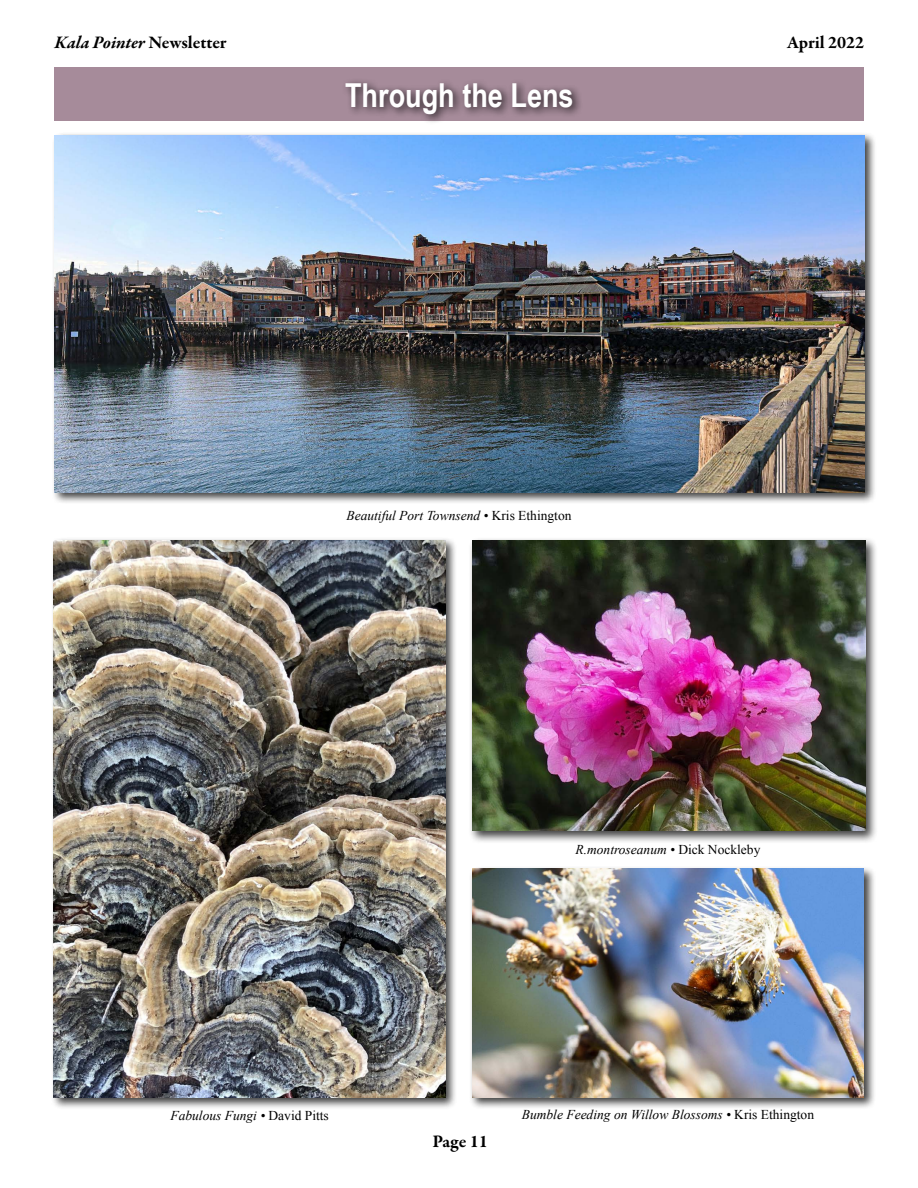
<style>
.page{position:relative;width:918px;height:1188px;background:#fff}
.page>*{position:absolute;margin:0;border:0;box-sizing:border-box;transform-origin:0 0}
.t1{font:700 33px "Arial Narrow";color:#fff}
.t2{font:italic 700 18px "Garamond Premr Pro";color:#000}
.t3{font:700 18px "Garamond Premr Pro";color:#000}
.t4{font:italic 13.5px "Times New Roman";color:#000}
.s1{font-style:normal}
</style>
<div class="page">
<div style="left:54px;top:68px;width:810px;height:54px;background:#a68b9a"></div>
<div style="left:341px;top:78px;width:242px;height:47px;background:#000;opacity:.75"></div>
<div style="left:51px;top:132px;width:826px;height:373px;background:#000;opacity:.75"></div>
<img style="left:54px;top:135px;width:810px;height:357px">
<div style="left:51px;top:537px;width:407px;height:573px;background:#000;opacity:.75"></div>
<img style="left:54px;top:540px;width:391px;height:557px">
<div style="left:469px;top:865px;width:407px;height:245px;background:#000;opacity:.75"></div>
<img style="left:472px;top:868px;width:392px;height:229px">
<div style="left:469px;top:537px;width:409px;height:306px;background:#000;opacity:.75"></div>
<img style="left:472px;top:540px;width:393px;height:291px">
<h2 class="t2" style="left:54px;top:31px;width:174px">Kala Pointer <span class="s1">Newsletter</span></h2>
<h2 class="t3" style="left:787px;top:31px;width:79px">April 2022</h2>
<h1 class="t1" style="left:345px;top:70px;width:230px">Through the Lens</h1>
<p class="t4" style="left:346px;top:506px;width:227px">Beautiful Port Townsend • <span class="s1">Kris Ethington</span></p>
<p class="t4" style="left:575px;top:840px;width:186px">R.montroseanum • <span class="s1">Dick Nockleby</span></p>
<p class="t4" style="left:170px;top:1107px;width:160px">Fabulous Fungi • <span class="s1">David Pitts</span></p>
<p class="t4" style="left:522px;top:1105px;width:294px">Bumble Feeding on Willow Blossoms • <span class="s1">Kris Ethington</span></p>
<h2 class="t3" style="left:432px;top:1131px;width:57px">Page 11</h2>
</div>
